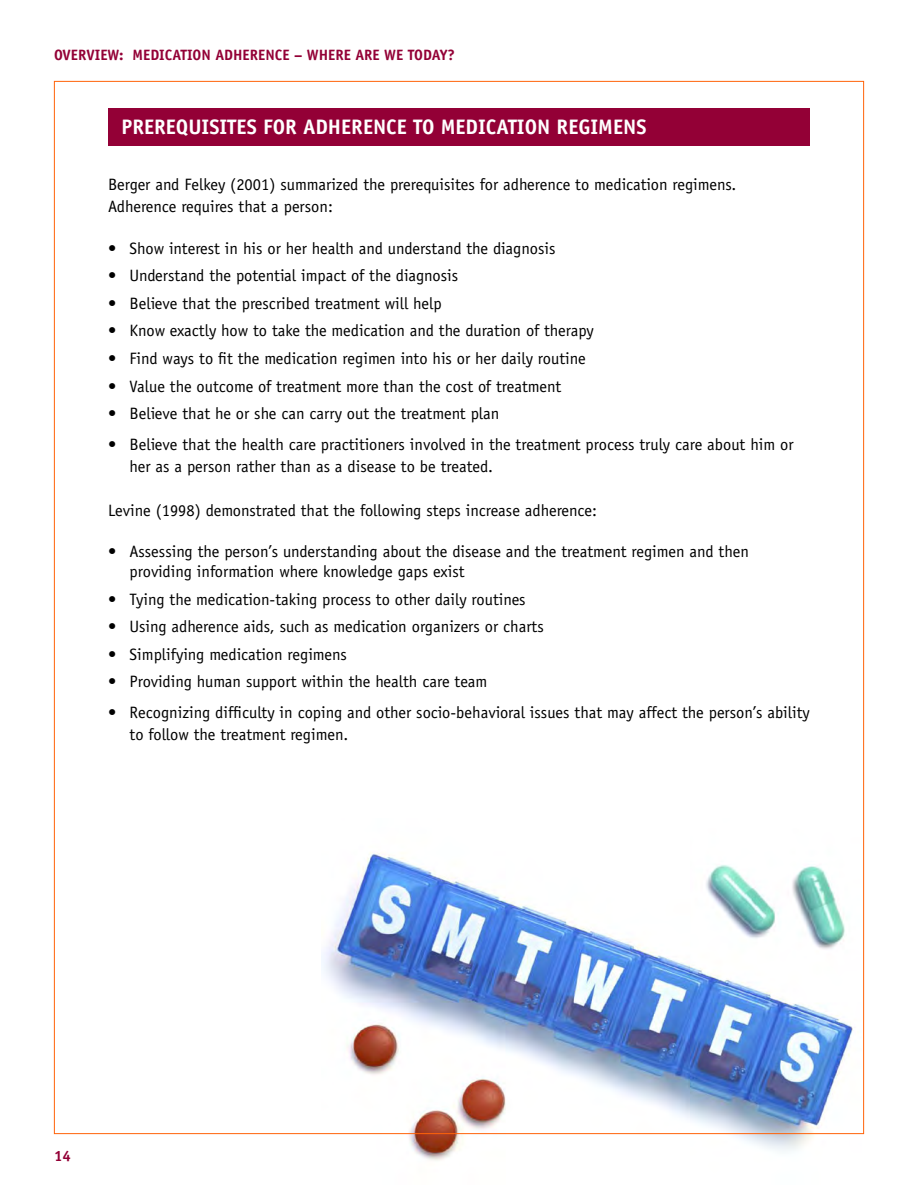
<style>
.page{position:relative;width:918px;height:1188px;background:#fff}
.page>*{position:absolute;margin:0;border:0;box-sizing:border-box;transform-origin:0 0}
.t1{font:700 21px "Officina Sans";color:#fff}
.t2{font:16.5px/22.5px "Officina Sans";color:#000}
.t3{font:700 15px "Officina Sans";color:#930036}
</style>
<div class="page">
<img style="left:322px;top:852px;width:539px;height:309px">
<div style="left:108px;top:108px;width:702px;height:38px;background:#930036"></div>
<p class="t3" style="left:54px;top:45px;width:403px">OVERVIEW: MEDICATION ADHERENCE – WHERE ARE WE TODAY?</p>
<p class="t1" style="left:122px;top:113px;width:526px">PREREQUISITES FOR ADHERENCE TO MEDICATION REGIMENS</p>
<p class="t2" style="left:108px;top:173px;width:630px">Berger and Felkey (2001) summarized the prerequisites for adherence to medication regimens.<br>Adherence requires that a person:</p>
<p class="t2" style="left:108px;top:237px;width:449px">• Show interest in his or her health and understand the diagnosis</p>
<p class="t2" style="left:108px;top:264px;width:352px">• Understand the potential impact of the diagnosis</p>
<p class="t2" style="left:108px;top:292px;width:335px">• Believe that the prescribed treatment will help</p>
<p class="t2" style="left:108px;top:319px;width:487px">• Know exactly how to take the medication and the duration of therapy</p>
<p class="t2" style="left:108px;top:347px;width:479px">• Find ways to fit the medication regimen into his or her daily routine</p>
<p class="t2" style="left:108px;top:375px;width:455px">• Value the outcome of treatment more than the cost of treatment</p>
<p class="t2" style="left:108px;top:402px;width:393px">• Believe that he or she can carry out the treatment plan</p>
<p class="t2" style="left:130px;top:433px;width:666px;text-indent:-22px">• Believe that the health care practitioners involved in the treatment process truly care about him or her as a person rather than as a disease to be treated.</p>
<p class="t2" style="left:108px;top:499px;width:491px">Levine (1998) demonstrated that the following steps increase adherence:</p>
<p class="t2" style="left:130px;top:542px;width:621px;line-height:19.5px;text-indent:-22px">• Assessing the person’s understanding about the disease and the treatment regimen and then providing information where knowledge gaps exist</p>
<p class="t2" style="left:108px;top:588px;width:419px">• Tying the medication-taking process to other daily routines</p>
<p class="t2" style="left:108px;top:615px;width:437px">• Using adherence aids, such as medication organizers or charts</p>
<p class="t2" style="left:108px;top:643px;width:240px">• Simplifying medication regimens</p>
<p class="t2" style="left:108px;top:670px;width:381px">• Providing human support within the health care team</p>
<p class="t2" style="left:130px;top:701px;width:682px;text-indent:-22px">• Recognizing difficulty in coping and other socio-behavioral issues that may affect the person’s ability to follow the treatment regimen.</p>
<p class="t3" style="left:54px;top:1147px;width:18px">14</p>
</div>
